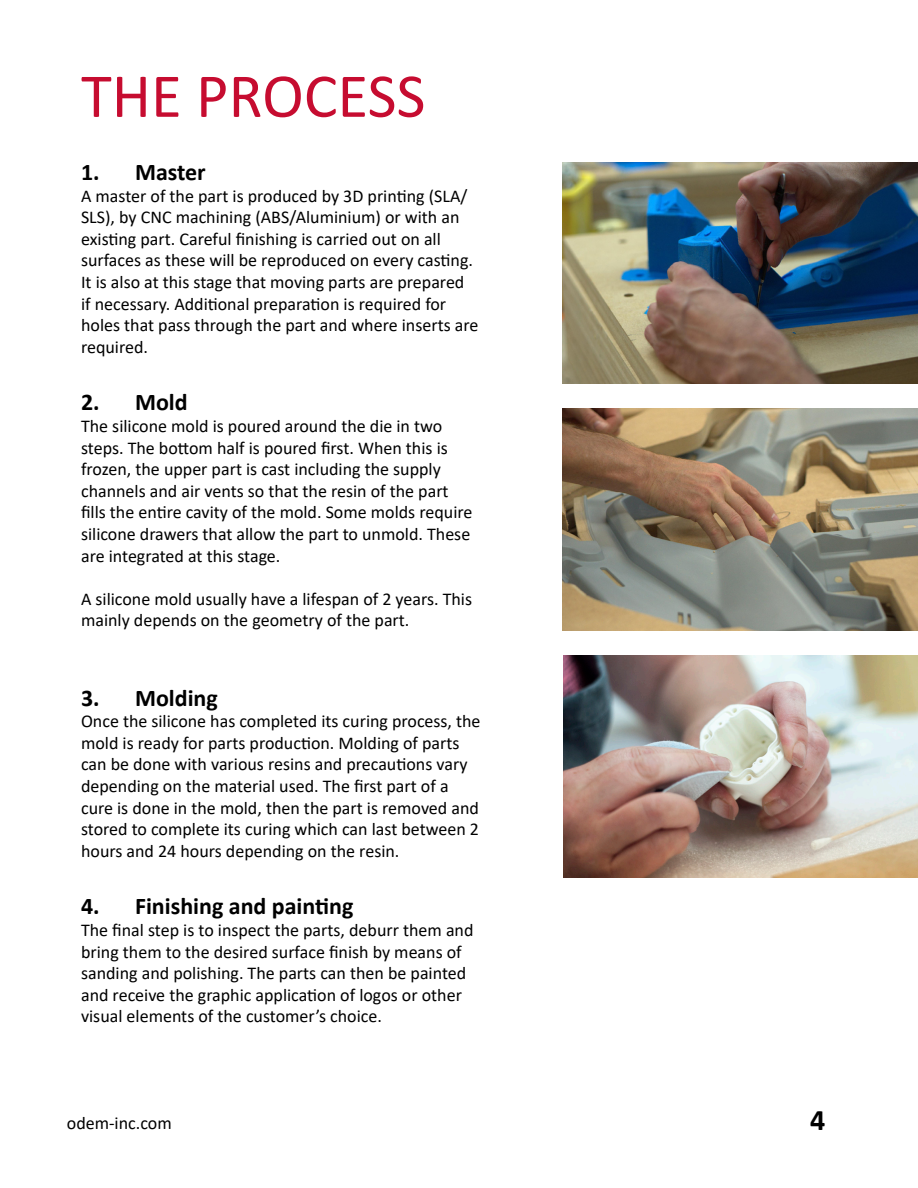
<style>
.page{position:relative;width:918px;height:1188px;background:#fff}
.page>*{position:absolute;margin:0;border:0;box-sizing:border-box;transform-origin:0 0}
.t1{font:63px "Calibri";color:#c60c30}
.t2{font:700 30px "Calibri";color:#000}
.t3{font:700 24px "Calibri";color:#000}
.t4{font:18px/21.6px "Calibri";color:#000}
</style>
<div class="page">
<img style="left:563px;top:409px;width:355px;height:222px">
<img style="left:563px;top:162px;width:355px;height:222px">
<img style="left:564px;top:656px;width:354px;height:221px">
<p class="t1" style="left:81px;top:52px;width:346px">THE PROCESS</p>
<p class="t3" style="left:81px;top:155px;width:126px">1. Master</p>
<p class="t4" style="left:81px;top:184px;width:399px">A master of the part is produced by 3D printing (SLA/ SLS), by CNC machining (ABS/Aluminium) or with an existing part. Careful finishing is carried out on all surfaces as these will be reproduced on every casting.<br>It is also at this stage that moving parts are prepared if necessary. Additional preparation is required for holes that pass through the part and where inserts are required.</p>
<p class="t3" style="left:81px;top:385px;width:108px">2. Mold</p>
<p class="t4" style="left:81px;top:415px;width:393px">The silicone mold is poured around the die in two steps. The bottom half is poured first. When this is frozen, the upper part is cast including the supply channels and air vents so that the resin of the part fills the entire cavity of the mold. Some molds require silicone drawers that allow the part to unmold. These are integrated at this stage.</p>
<p class="t4" style="left:81px;top:588px;width:393px">A silicone mold usually have a lifespan of 2 years. This mainly depends on the geometry of the part.</p>
<p class="t3" style="left:81px;top:681px;width:138px">3. Molding</p>
<p class="t4" style="left:81px;top:710px;width:401px">Once the silicone has completed its curing process, the mold is ready for parts production. Molding of parts can be done with various resins and precautions vary depending on the material used. The first part of a cure is done in the mold, then the part is removed and stored to complete its curing which can last between 2 hours and 24 hours depending on the resin.</p>
<p class="t3" style="left:81px;top:889px;width:274px">4. Finishing and painting</p>
<p class="t4" style="left:81px;top:919px;width:394px">The final step is to inspect the parts, deburr them and bring them to the desired surface finish by means of sanding and polishing. The parts can then be painted and receive the graphic application of logos or other visual elements of the customer’s choice.</p>
<p class="t4" style="left:67px;top:1112px;width:106px">odem-inc.com</p>
<p class="t2" style="left:810px;top:1098px;width:17px">4</p>
</div>
